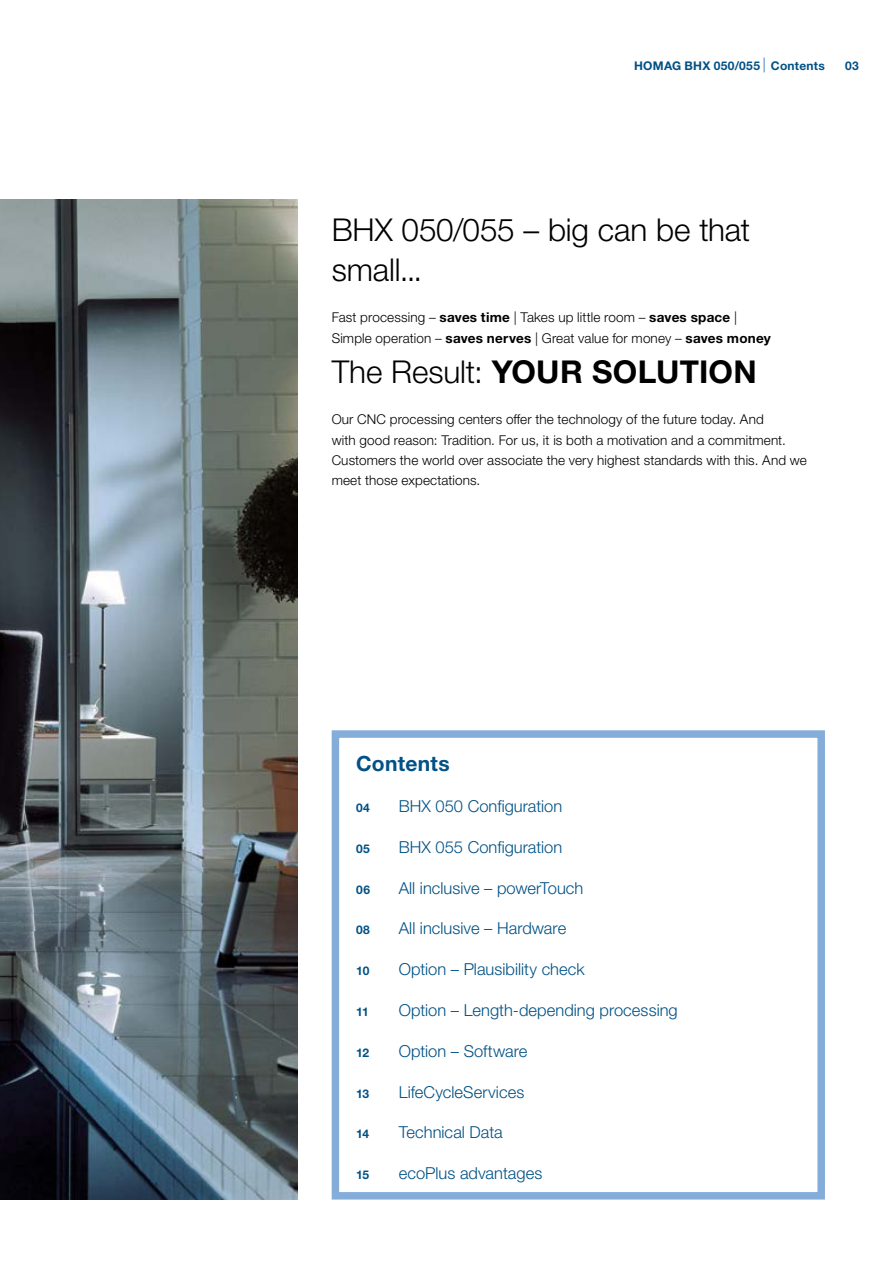
<style>
.page{position:relative;width:893px;height:1263px;background:#fff}
.page>*{position:absolute;margin:0;border:0;box-sizing:border-box;transform-origin:0 0}
.t1{font:300 31.5px/40.8px "Helvetica Neue LTW1 G";letter-spacing:-.005em;color:#000}
.t2{font:700 31.5px "Helvetica Neue LTW1 G";letter-spacing:.01em;color:#000}
.t3{font:700 21px "Helvetica Neue LTW1 G";letter-spacing:.015em;color:#005185}
.t4{font:300 16.5px "Helvetica Neue LTW1 G";color:#005185}
.t5{font:300 13.5px/20.4px "Helvetica Neue LTW1 G";letter-spacing:.01em;color:#000}
.t6{font:700 12px "Helvetica Neue LTW1 G";letter-spacing:.02em;color:#005185}
.s1{font-weight:700}
.s2{font-weight:300}
</style>
<div class="page">
<img style="left:0;top:200px;width:298px;height:999px">
<div style="left:332px;top:730px;width:493px;height:469px;border:8px solid #84aed9"></div>
<svg style="left:763px;top:58px;width:2px;height:14px"></svg>
<p class="t6" style="left:634px;top:58px;width:192px">HOMAG BHX 050/055 Contents</p>
<p class="t6" style="left:845px;top:58px;width:15px">03</p>
<h1 class="t1" style="left:332px;top:209px;width:420px">BHX 050/055 – big can be that small...</h1>
<p class="t5" style="left:332px;top:307px;width:441px">Fast processing – <span class="s1">saves time</span> | Takes up little room – <span class="s1">saves space</span> |<br>Simple operation – <span class="s1">saves nerves</span> | Great value for money – <span class="s1">saves money</span></p>
<h1 class="t2" style="left:332px;top:353px;width:427px"><span class="s2">The Result:</span> YOUR SOLUTION</h1>
<p class="t5" style="left:332px;top:409px;width:477px">Our CNC processing centers offer the technology of the future today. And<br>with good reason: Tradition. For us, it is both a motivation and a commitment.<br>Customers the world over associate the very highest standards with this. And we meet those expectations.</p>
<h2 class="t3" style="left:356px;top:751px;width:95px">Contents</h2>
<p class="t6" style="left:356px;top:800px;width:15px">04</p>
<p class="t4" style="left:399px;top:796px;width:165px">BHX 050 Configuration</p>
<p class="t6" style="left:356px;top:841px;width:15px">05</p>
<p class="t4" style="left:399px;top:837px;width:165px">BHX 055 Configuration</p>
<p class="t6" style="left:356px;top:882px;width:15px">06</p>
<p class="t4" style="left:399px;top:877px;width:186px">All inclusive – powerTouch</p>
<p class="t6" style="left:356px;top:923px;width:15px">08</p>
<p class="t4" style="left:399px;top:918px;width:169px">All inclusive – Hardware</p>
<p class="t6" style="left:356px;top:963px;width:15px">10</p>
<p class="t4" style="left:399px;top:959px;width:188px">Option – Plausibility check</p>
<p class="t6" style="left:356px;top:1004px;width:14px">11</p>
<p class="t4" style="left:399px;top:1000px;width:281px">Option – Length-depending processing</p>
<p class="t6" style="left:356px;top:1045px;width:15px">12</p>
<p class="t4" style="left:399px;top:1041px;width:130px">Option – Software</p>
<p class="t6" style="left:356px;top:1086px;width:15px">13</p>
<p class="t4" style="left:399px;top:1081px;width:127px">LifeCycleServices</p>
<p class="t6" style="left:356px;top:1127px;width:14px">14</p>
<p class="t4" style="left:399px;top:1122px;width:106px">Technical Data</p>
<p class="t6" style="left:356px;top:1167px;width:15px">15</p>
<p class="t4" style="left:399px;top:1163px;width:145px">ecoPlus advantages</p>
</div>
